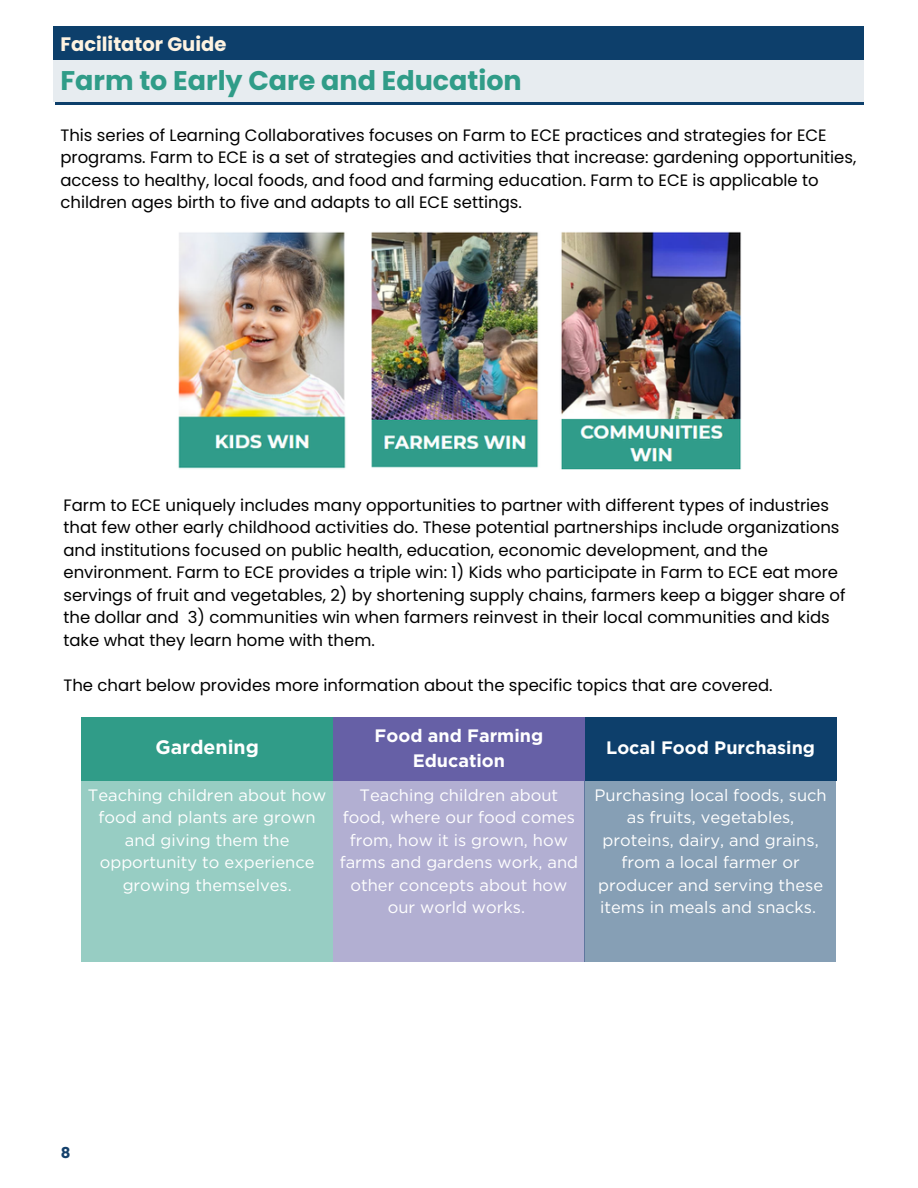
<style>
.page{position:relative;width:918px;height:1188px;background:#fff}
.page>*{position:absolute;margin:0;border:0;box-sizing:border-box;transform-origin:0 0}
.t1{font:700 27px "Poppins";color:#309c88}
.t2{font:700 19.5px "Poppins";color:#fef3e1}
.t3{font:700 19.5px "Gotham";color:#fff}
.t4{font:700 18px/24.8px "Gotham";color:#fff;text-align:center}
.t5{font:16.5px/22.5px "Poppins";color:#000}
.t6{font:16.5px/22.5px "Gotham";color:#fff;text-align:center}
.t7{font:700 15px "Poppins";color:#13406b}
</style>
<div class="page">
<div style="left:81px;top:717px;width:252px;height:64px;background:#309c88"></div>
<div style="left:333px;top:717px;width:252px;height:64px;background:#6660a6"></div>
<div style="left:585px;top:717px;width:252px;height:64px;background:#0d3f6b"></div>
<div style="left:81px;top:781px;width:252px;height:180px;background:#97cdc3"></div>
<div style="left:333px;top:781px;width:251px;height:180px;background:#b2afd2"></div>
<div style="left:585px;top:781px;width:251px;height:180px;background:#869fb5"></div>
<img style="left:178px;top:232px;width:563px;height:237px">
<div style="left:54px;top:27px;width:810px;height:34px;background:#0d3f6b"></div>
<div style="left:55px;top:88px;width:809px;height:17px;background:#0d3f6b"></div>
<div style="left:54px;top:61px;width:810px;height:41px;background:#e7ecf0"></div>
<p class="t2" style="left:60px;top:31px;width:167px">Facilitator Guide</p>
<p class="t1" style="left:60px;top:62px;width:463px">Farm to Early Care and Education</p>
<p class="t5" style="left:60px;top:124px;width:797px">This series of Learning Collaboratives focuses on Farm to ECE practices and strategies for ECE programs. Farm to ECE is a set of strategies and activities that increase: gardening opportunities, access to healthy, local foods, and food and farming education. Farm to ECE is applicable to children ages birth to five and adapts to all ECE settings.</p>
<h2 class="t5" style="left:63px;top:494px;width:784px">Farm to ECE uniquely includes many opportunities to partner with different types of industries that few other early childhood activities do. These potential partnerships include organizations and institutions focused on public health, education, economic development, and the environment. Farm to ECE provides a triple win: 1) Kids who participate in Farm to ECE eat more servings of fruit and vegetables, 2) by shortening supply chains, farmers keep a bigger share of the dollar and 3) communities win when farmers reinvest in their local communities and kids take what they learn home with them.</h2>
<h2 class="t5" style="left:63px;top:674px;width:711px">The chart below provides more information about the specific topics that are covered.</h2>
<h2 class="t3" style="left:155px;top:736px;width:105px">Gardening</h2>
<h1 class="t4" style="left:375px;top:723px;width:170px">Food and Farming<br>Education</h1>
<p class="t4" style="left:606px;top:736px;width:210px">Local Food Purchasing</p>
<p class="t6" style="left:88px;top:784px;width:240px">Teaching children about how food and plants are grown and giving them the opportunity to experience growing themselves.</p>
<p class="t6" style="left:340px;top:784px;width:240px">Teaching children about food, where our food comes from, how it is grown, how farms and gardens work, and other concepts about how our world works.</p>
<p class="t6" style="left:595px;top:784px;width:234px">Purchasing local foods, such as fruits, vegetables, proteins, dairy, and grains, from a local farmer or producer and serving these items in meals and snacks.</p>
<h2 class="t7" style="left:61px;top:1142px;width:11px">8</h2>
</div>
